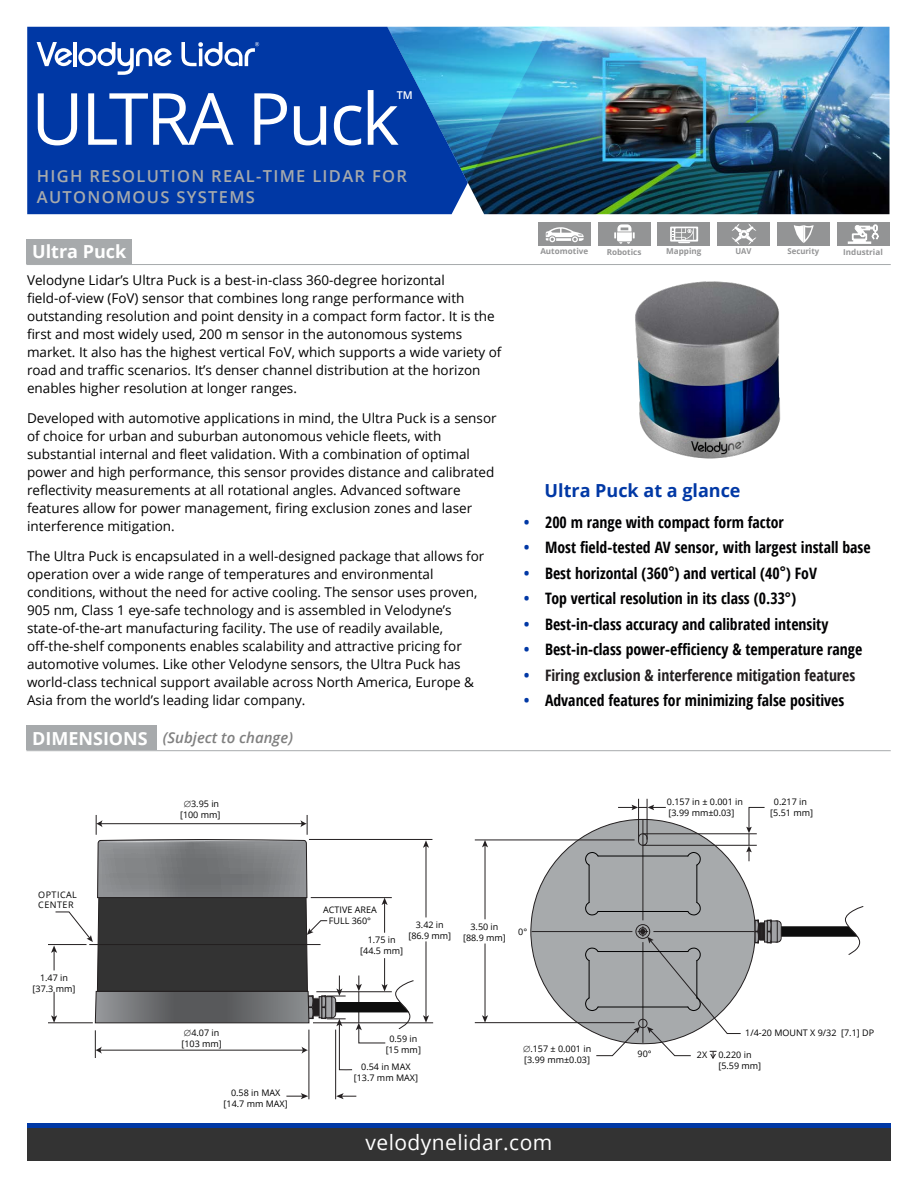
<style>
.page{position:relative;width:918px;height:1188px;background:#fff}
.page>*{position:absolute;margin:0;border:0;box-sizing:border-box;transform-origin:0 0}
.t1{font:72px "Open Sans";letter-spacing:-.035em;color:#fff}
.t2{font:21px "Open Sans";letter-spacing:.02em;color:#fff}
.t3{font:700 18px "Open Sans";color:#fff}
.t4{font:700 18px "Open Sans";color:#0038a5}
.t5{font:600 16.5px/21px "Open Sans";letter-spacing:.08em;color:#a7aaac}
.t6{font:700 condensed 15.75px "Open Sans";color:#000002}
.t7{font:700 condensed 15.75px "Open Sans";color:#231f20}
.t8{font:italic 600 15px "Open Sans";color:#808080}
.t9{font:13.5px/18px "Open Sans";color:#000}
.t10{font:600 10.8px "Open Sans";color:#fff}
.t11{font:9px/10.8px "Open Sans";color:#010101;text-align:center}
.t12{font:9px/10.8px "Open Sans";letter-spacing:.05em;color:#010101}
.t13{font:700 8.1px "Open Sans";color:#595a5c}
.t14{font:700 8.1px "Open Sans";color:#595a5c;scale:.96 1}
.t15{font:700 8.1px "Open Sans";color:#595a5c;scale:.95 1}
.s1{color:#0038a5}
.s2{font-size:15px;color:#070606}
</style>
<div class="page">
<img style="left:635px;top:281px;width:146px;height:178px">
<hr style="left:26px;top:264px;width:865px;height:1px;background:#a7aaac">
<div style="left:27px;top:240px;width:105px;height:24px;background:#a7aaac"></div>
<hr style="left:26px;top:750px;width:865px;height:1px;background:#a7aaac">
<div style="left:26px;top:726px;width:131px;height:24px;background:#a7aaac"></div>
<div style="left:27px;top:1128px;width:864px;height:32px;background:#333"></div>
<div style="left:27px;top:1123px;width:864px;height:5px;background:#0038a5"></div>
<img style="left:468px;top:27px;width:422px;height:187px">
<div style="left:27px;top:27px;width:441px;height:187px;background:#0038a5"></div>
<img style="left:350px;top:27px;width:237px;height:156px">
<div style="left:777px;top:223px;width:53px;height:23px;background:#939495"></div>
<svg style="left:794px;top:225px;width:20px;height:18px"></svg>
<div style="left:837px;top:222px;width:53px;height:24px;background:#939495"></div>
<svg style="left:848px;top:224px;width:31px;height:20px"></svg>
<div style="left:598px;top:222px;width:53px;height:24px;background:#939495"></div>
<svg style="left:614px;top:224px;width:21px;height:20px"></svg>
<div style="left:538px;top:223px;width:53px;height:23px;background:#939495"></div>
<svg style="left:546px;top:227px;width:38px;height:15px"></svg>
<svg style="left:657px;top:223px;width:53px;height:23px"></svg>
<svg style="left:670px;top:227px;width:28px;height:16px"></svg>
<div style="left:717px;top:223px;width:53px;height:23px;background:#939495"></div>
<svg style="left:732px;top:224px;width:24px;height:21px"></svg>
<hr style="left:426px;top:846px;width:1px;height:71px;background:#231f20">
<svg style="left:423px;top:840px;width:6px;height:8px"></svg>
<hr style="left:426px;top:941px;width:1px;height:76px;background:#231f20">
<svg style="left:423px;top:1015px;width:6px;height:7px"></svg>
<hr style="left:309px;top:839px;width:123px;height:1px;background:#231f20">
<hr style="left:313px;top:1022px;width:120px;height:1px;background:#231f20">
<hr style="left:48px;top:944px;width:39px;height:1px;background:#231f20">
<hr style="left:48px;top:1022px;width:45px;height:1px;background:#231f20">
<hr style="left:309px;top:1030px;width:1px;height:69px;background:#231f20">
<svg style="left:51px;top:725px;width:363px;height:345px"></svg>
<hr style="left:89px;top:944px;width:232px;height:1px;background:#231f20">
<svg style="left:530px;top:819px;width:225px;height:209px;fill:#a7aaac"></svg>
<svg style="left:755px;top:906px;width:109px;height:49px"></svg>
<hr style="left:475px;top:840px;width:160px;height:1px;background:#231f20">
<hr style="left:475px;top:1022px;width:160px;height:1px;background:#231f20">
<hr style="left:485px;top:845px;width:1px;height:74px;background:#231f20">
<svg style="left:482px;top:840px;width:6px;height:7px"></svg>
<hr style="left:485px;top:944px;width:1px;height:73px;background:#231f20">
<svg style="left:482px;top:1015px;width:6px;height:8px"></svg>
<div style="left:638px;top:833px;width:10px;height:13px;border:1px solid #231f20;border-radius:4px"></div>
<div style="left:636px;top:924px;width:14px;height:15px;border:1px solid #231f20;border-radius:50%"></div>
<hr style="left:532px;top:931px;width:100px;height:1px;background:#231f20">
<hr style="left:653px;top:931px;width:101px;height:1px;background:#231f20">
<hr style="left:643px;top:820px;width:1px;height:100px;background:#231f20">
<svg style="left:585px;top:901px;width:14px;height:15px"></svg>
<hr style="left:589px;top:865px;width:1px;height:37px;background:#010101">
<svg style="left:585px;top:852px;width:14px;height:14px"></svg>
<hr style="left:598px;top:856px;width:90px;height:1px;background:#010101">
<svg style="left:687px;top:852px;width:14px;height:14px"></svg>
<hr style="left:696px;top:865px;width:1px;height:37px;background:#010101">
<svg style="left:687px;top:901px;width:14px;height:15px"></svg>
<hr style="left:598px;top:911px;width:90px;height:1px;background:#010101">
<svg style="left:585px;top:926px;width:156px;height:133px"></svg>
<hr style="left:643px;top:833px;width:114px;height:1px;background:#231f20">
<hr style="left:643px;top:845px;width:114px;height:1px;background:#231f20">
<hr style="left:638px;top:799px;width:1px;height:41px;background:#231f20">
<hr style="left:647px;top:799px;width:1px;height:41px;background:#231f20">
<svg style="left:618px;top:805px;width:48px;height:5px"></svg>
<svg style="left:746px;top:807px;width:19px;height:54px"></svg>
<hr style="left:335px;top:1030px;width:1px;height:69px;background:#231f20">
<svg style="left:286px;top:1093px;width:22px;height:6px"></svg>
<svg style="left:336px;top:1093px;width:20px;height:6px"></svg>
<hr style="left:73px;top:42px;width:4px;height:24px;background:#fff">
<svg style="left:37px;top:42px;width:35px;height:24px"></svg>
<svg style="left:78px;top:42px;width:94px;height:33px"></svg>
<svg style="left:181px;top:42px;width:78px;height:24px"></svg>
<h1 class="t1" style="left:31px;top:69px;width:370px">ULTRA Puck</h1>
<p class="t10" style="left:397px;top:87px;width:17px">TM</p>
<p class="t5" style="left:37px;top:165px;width:372px">HIGH RESOLUTION REAL-TIME LIDAR FOR<br>AUTONOMOUS SYSTEMS</p>
<h3 class="t3" style="left:32px;top:239px;width:96px">Ultra Puck</h3>
<p class="t9" style="left:27px;top:271px;width:476px">Velodyne Lidar’s Ultra Puck is a best-in-class 360-degree horizontal field-of-view (FoV) sensor that combines long range performance with outstanding resolution and point density in a compact form factor. It is the first and most widely used, 200 m sensor in the autonomous systems market. It also has the highest vertical FoV, which supports a wide variety of road and traffic scenarios. It’s denser channel distribution at the horizon enables higher resolution at longer ranges.</p>
<p class="t9" style="left:27px;top:409px;width:471px">Developed with automotive applications in mind, the Ultra Puck is a sensor of choice for urban and suburban autonomous vehicle fleets, with substantial internal and fleet validation. With a combination of optimal power and high performance, this sensor provides distance and calibrated reflectivity measurements at all rotational angles. Advanced software features allow for power management, firing exclusion zones and laser interference mitigation.</p>
<p class="t9" style="left:27px;top:547px;width:459px">The Ultra Puck is encapsulated in a well-designed package that allows for operation over a wide range of temperatures and environmental conditions, without the need for active cooling. The sensor uses proven, 905 nm, Class 1 eye-safe technology and is assembled in Velodyne’s state-of-the-art manufacturing facility. The use of readily available, off-the-shelf components enables scalability and attractive pricing for automotive volumes. Like other Velodyne sensors, the Ultra Puck has world-class technical support available across North America, Europe &amp; Asia from the world’s leading lidar company.</p>
<h3 class="t3" style="left:32px;top:726px;width:117px">DIMENSIONS</h3>
<p class="t8" style="left:163px;top:728px;width:132px">(Subject to change)</p>
<p class="t11" style="left:180px;top:799px;width:42px">∅3.95 in [100 mm]</p>
<p class="t13" style="left:540px;top:246px;width:49px">Automotive</p>
<p class="t13" style="left:607px;top:246px;width:36px">Robotics</p>
<p class="t13" style="left:666px;top:246px;width:37px">Mapping</p>
<p class="t15" style="left:736px;top:246px;width:18px">UAV</p>
<p class="t14" style="left:787px;top:246px;width:34px">Security</p>
<p class="t13" style="left:843px;top:246px;width:41px">Industrial</p>
<h3 class="t4" style="left:545px;top:478px;width:198px">Ultra Puck at a glance</h3>
<p class="t6" style="left:524px;top:511px;width:262px"><span class="s1">•</span> 200 m range with compact form factor</p>
<p class="t6" style="left:524px;top:536px;width:349px"><span class="s1">•</span> Most field-tested AV sensor, with largest install base</p>
<p class="t6" style="left:524px;top:562px;width:295px"><span class="s1">•</span> Best horizontal (360<span class="s2">°</span>) and vertical (40<span class="s2">°</span>) FoV</p>
<p class="t6" style="left:524px;top:587px;width:274px"><span class="s1">•</span> Top vertical resolution in its class (0.33<span class="s2">°</span>)</p>
<p class="t6" style="left:524px;top:613px;width:306px"><span class="s1">•</span> Best-in-class accuracy and calibrated intensity</p>
<p class="t6" style="left:524px;top:638px;width:340px"><span class="s1">•</span> Best-in-class power-efficiency &amp; temperature range</p>
<p class="t7" style="left:524px;top:664px;width:333px"><span class="s1">•</span> Firing exclusion &amp; interference mitigation features</p>
<p class="t6" style="left:524px;top:689px;width:322px"><span class="s1">•</span> Advanced features for minimizing false positives</p>
<p class="t11" style="left:667px;top:796px;width:78px;text-align:left">0.157 in ± 0.001 in [3.99 mm±0.03]</p>
<p class="t11" style="left:770px;top:796px;width:44px">0.217 in [5.51 mm]</p>
<p class="t12" style="left:38px;top:889px;width:40px">OPTICAL<br>CENTER</p>
<p class="t11" style="left:33px;top:972px;width:44px">1.47 in [37.3 mm]</p>
<p class="t11" style="left:181px;top:1028px;width:42px;text-align:left">∅4.07 in [103 mm]</p>
<p class="t11" style="left:224px;top:1087px;width:66px">0.58 in MAX [14.7 mm MAX]</p>
<p class="t11" style="left:323px;top:904px;width:55px">ACTIVE AREA<br>FULL 360°</p>
<p class="t11" style="left:408px;top:920px;width:44px">3.42 in [86.9 mm]</p>
<p class="t11" style="left:360px;top:934px;width:44px">1.75 in [44.5 mm]</p>
<p class="t11" style="left:463px;top:921px;width:44px">3.50 in [88.9 mm]</p>
<p class="t11" style="left:518px;top:926px;width:10px">0°</p>
<p class="t11" style="left:386px;top:1033px;width:37px">0.59 in [15 mm]</p>
<p class="t11" style="left:354px;top:1061px;width:66px">0.54 in MAX [13.7 mm MAX]</p>
<p class="t11" style="left:523px;top:1043px;width:70px;text-align:left">∅.157 ± 0.001 in [3.99 mm±0.03]</p>
<h2 class="t2" style="left:366px;top:1128px;width:188px">velodynelidar.com</h2>
<p class="t11" style="left:638px;top:1048px;width:16px">90°</p>
<p class="t11" style="left:745px;top:1028px;width:130px">1/4-20 MOUNT X 9/32 [7.1] DP</p>
<p class="t11" style="left:718px;top:1049px;width:44px;text-align:left;text-indent:-22px">2X 0.220 in [5.59 mm]</p>
</div>
